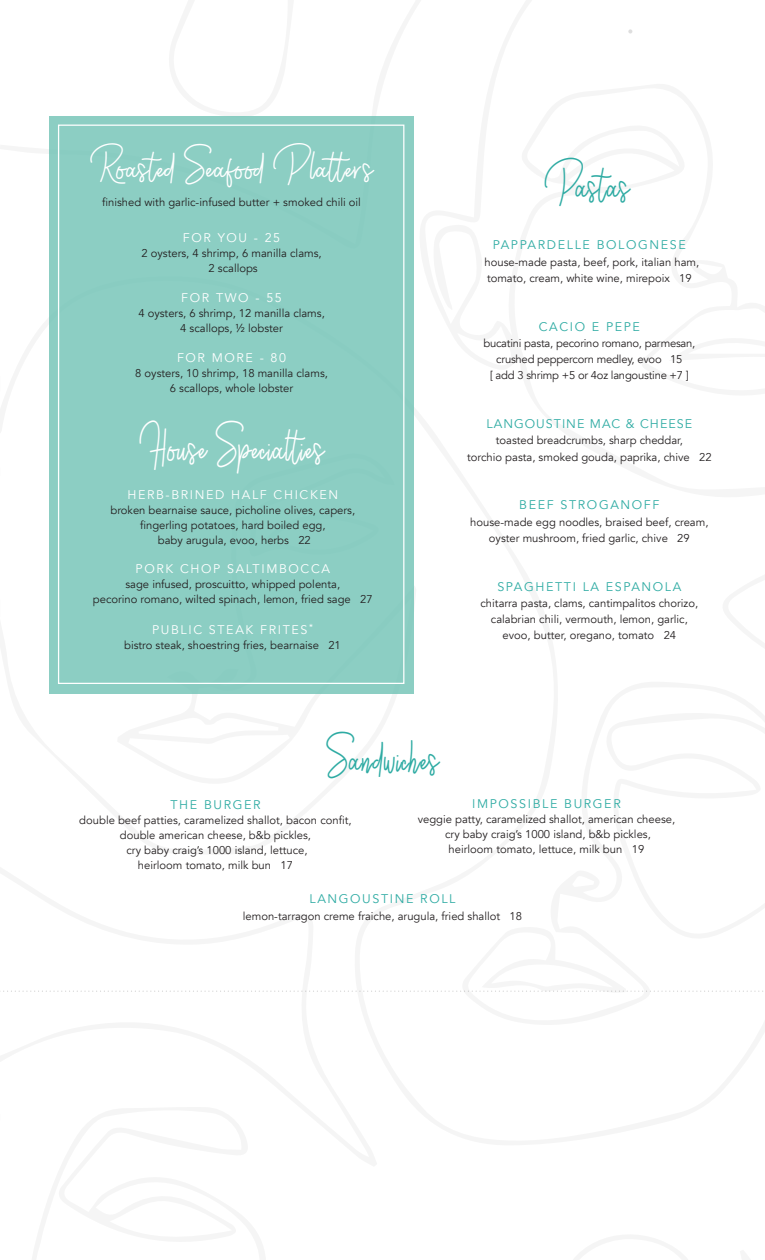
<style>
.page{position:relative;width:765px;height:1260px;background:#fff}
.page>*{position:absolute;margin:0;border:0;box-sizing:border-box;transform-origin:0 0}
.t1{font:38.75px "Westey";letter-spacing:.02em;color:#2eaba3;scale:.89 1}
.t2{font:38.75px "Westey";letter-spacing:.02em;color:#fff;scale:.89 1}
.t3{font:33.75px "Westey";letter-spacing:.02em;color:#fff}
.t4{font:12.5px "Avenir";letter-spacing:.13em;color:#2eaba3}
.t5{font:12.5px "Avenir";letter-spacing:.13em;color:#fff}
.t6{font:12.5px "Avenir";letter-spacing:.08em;color:#2eaba3}
.t7{font:11.25px "Avenir";color:#231f20}
.t8{font:11.25px "Avenir";letter-spacing:-.02em;color:#231f20}
</style>
<div class="page">
<div style="left:49px;top:116px;width:365px;height:578px;background:#8ccec3"></div>
<svg style="left:0;top:991px;width:763px;height:1px"></svg>
<svg style="left:628px;top:29px;width:4px;height:5px"></svg>
<p class="t3" style="left:91px;top:148px;width:284px">Roasted Seafood P latters</p>
<p class="t7" style="left:102px;top:196px;width:260px">finished with garlic-infused butter + smoked chili oil</p>
<p class="t5" style="left:183px;top:230px;width:99px">FOR YOU - 25</p>
<p class="t7" style="left:141px;top:246px;width:182px">2 oysters, 4 shrimp, 6 manilla clams,</p>
<p class="t7" style="left:209px;top:261px;width:51px">2 scallops</p>
<p class="t5" style="left:181px;top:290px;width:102px">FOR TWO - 55</p>
<p class="t7" style="left:138px;top:306px;width:188px">4 oysters, 6 shrimp, 12 manilla clams,</p>
<p class="t7" style="left:180px;top:321px;width:104px">4 scallops, ½ lobster</p>
<p class="t5" style="left:177px;top:350px;width:111px">FOR MORE - 80</p>
<p class="t7" style="left:135px;top:366px;width:194px">8 oysters, 10 shrimp, 18 manilla clams,</p>
<p class="t7" style="left:170px;top:381px;width:125px">6 scallops, whole lobster</p>
<p class="t2" style="left:140px;top:425px;width:208px">House Specialties</p>
<p class="t5" style="left:127px;top:487px;width:212px">HERB-BRINED HALF CHICKEN</p>
<p class="t7" style="left:111px;top:503px;width:246px">broken bearnaise sauce, picholine olives, capers,</p>
<p class="t7" style="left:140px;top:518px;width:187px">fingerling potatoes, hard boiled egg,</p>
<p class="t7" style="left:158px;top:533px;width:154px">baby arugula, evoo, herbs 22</p>
<p class="t5" style="left:136px;top:561px;width:196px">PORK CHOP SALTIMBOCCA</p>
<p class="t7" style="left:125px;top:577px;width:216px">sage infused, proscuitto, whipped polenta,</p>
<p class="t7" style="left:93px;top:592px;width:281px">pecorino romano, wilted spinach, lemon, fried sage 27</p>
<p class="t5" style="left:152px;top:622px;width:162px">PUBLIC STEAK FRITES<sup>*</sup></p>
<p class="t7" style="left:124px;top:639px;width:218px">bistro steak, shoestring fries, bearnaise 21</p>
<p class="t1" style="left:545px;top:162px;width:96px">Pastas</p>
<p class="t4" style="left:493px;top:238px;width:195px">PAPPARDELLE BOLOGNESE</p>
<p class="t7" style="left:485px;top:255px;width:216px">house-made pasta, beef, pork, italian ham,</p>
<p class="t7" style="left:487px;top:271px;width:206px">tomato, cream, white wine, mirepoix 19</p>
<p class="t4" style="left:539px;top:319px;width:103px">CACIO E PEPE</p>
<p class="t8" style="left:483px;top:336px;width:214px">bucatini pasta, pecorino romano, parmesan,</p>
<p class="t8" style="left:496px;top:353px;width:188px">crushed peppercorn medley, evoo 15</p>
<p class="t8" style="left:490px;top:369px;width:200px">[ add 3 shrimp +5 or 4oz langoustine +7 ]</p>
<p class="t6" style="left:487px;top:416px;width:207px">LANGOUSTINE MAC &amp; CHEESE</p>
<p class="t7" style="left:496px;top:434px;width:189px">toasted breadcrumbs, sharp cheddar,</p>
<p class="t7" style="left:467px;top:450px;width:246px">torchio pasta, smoked gouda, paprika, chive 22</p>
<p class="t4" style="left:519px;top:498px;width:142px">BEEF STROGANOFF</p>
<p class="t7" style="left:470px;top:515px;width:240px">house-made egg noodles, braised beef, cream,</p>
<p class="t7" style="left:489px;top:531px;width:202px">oyster mushroom, fried garlic, chive 29</p>
<p class="t4" style="left:497px;top:579px;width:186px">SPAGHETTI LA ESPANOLA</p>
<p class="t7" style="left:481px;top:596px;width:219px">chitarra pasta, clams, cantimpalitos chorizo,</p>
<p class="t7" style="left:491px;top:613px;width:198px">calabrian chili, vermouth, lemon, garlic,</p>
<p class="t7" style="left:503px;top:629px;width:175px">evoo, butter, oregano, tomato 24</p>
<p class="t1" style="left:327px;top:736px;width:127px">Sandwiches</p>
<p class="t4" style="left:472px;top:796px;width:150px">IMPOSSIBLE BURGER</p>
<p class="t7" style="left:418px;top:812px;width:259px">veggie patty, caramelized shallot, american cheese,</p>
<p class="t7" style="left:445px;top:827px;width:207px">cry baby craig’s 1000 island, b&amp;b pickles,</p>
<p class="t7" style="left:449px;top:842px;width:197px">heirloom tomato, lettuce, milk bun 19</p>
<p class="t4" style="left:170px;top:797px;width:92px">THE BURGER</p>
<p class="t7" style="left:79px;top:814px;width:274px">double beef patties, caramelized shallot, bacon confit,</p>
<p class="t7" style="left:120px;top:829px;width:193px">double american cheese, b&amp;b pickles,</p>
<p class="t7" style="left:127px;top:844px;width:183px">cry baby craig’s 1000 island, lettuce,</p>
<p class="t7" style="left:138px;top:859px;width:157px">heirloom tomato, milk bun 17</p>
<p class="t4" style="left:309px;top:891px;width:148px">LANGOUSTINE ROLL</p>
<p class="t7" style="left:243px;top:909px;width:281px">lemon-tarragon creme fraiche, arugula, fried shallot 18</p>
</div>
